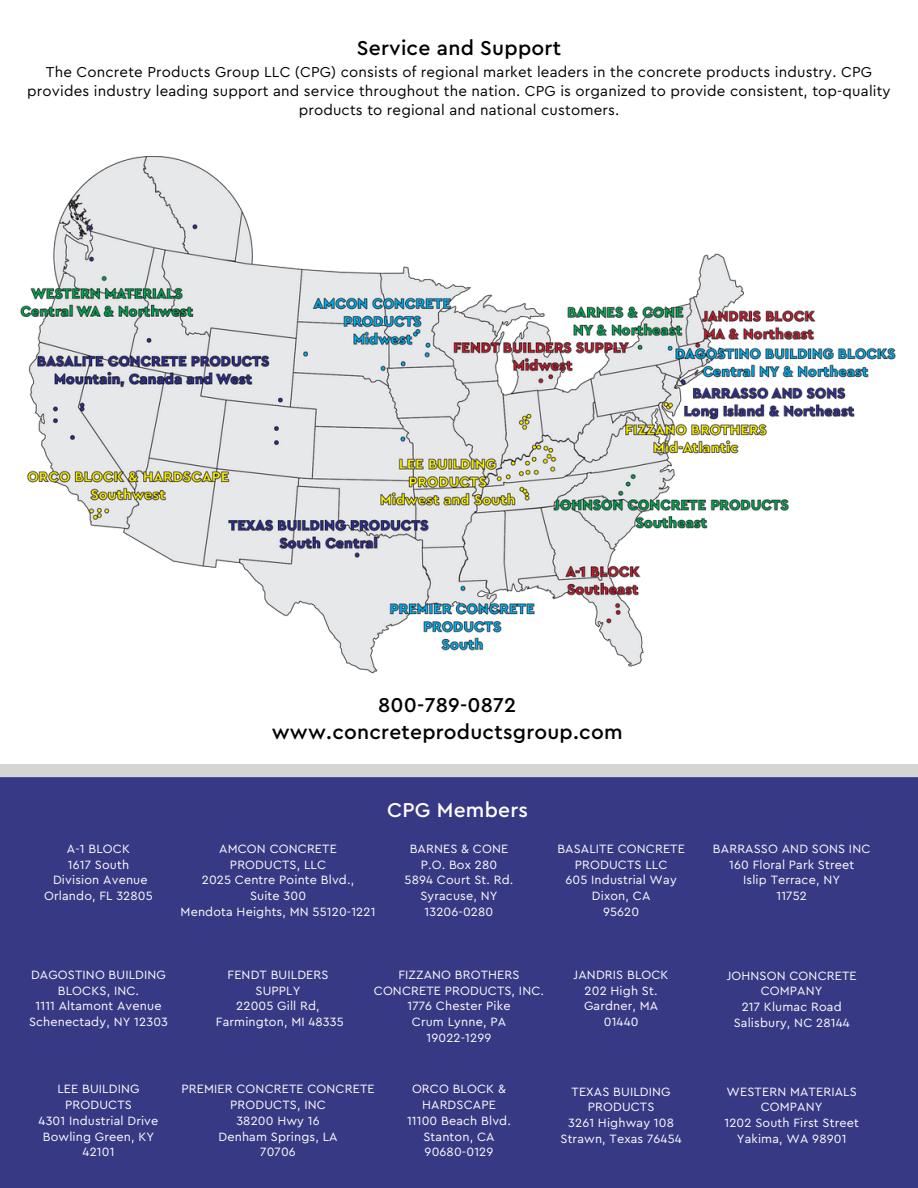
<style>
.page{position:relative;width:918px;height:1188px;background:#fff}
.page>*{position:absolute;margin:0;border:0;box-sizing:border-box;transform-origin:0 0}
.t1{font:500 21px/27px "Cera Pro";letter-spacing:.01em;color:#000;text-align:center}
.t2{font:500 21px "Cera Pro";letter-spacing:.01em;color:#fff}
.t3{font:15px/19.2px "Cera Pro";letter-spacing:.01em;color:#000;text-align:center}
.t4{font:12.6px/15.8px "Cera Pro";letter-spacing:.01em;color:#fff;text-align:center}
</style>
<div class="page">
<img style="left:20px;top:157px;width:875px;height:517px">
<div style="left:0;top:765px;width:918px;height:423px;background:#383984"></div>
<h1 class="t1" style="left:357px;top:35px;width:206px">Service and Support</h1>
<h1 class="t3" style="left:27px;top:62px;width:865px">The Concrete Products Group LLC (CPG) consists of regional market leaders in the concrete products industry. CPG provides industry leading support and service throughout the nation. CPG is organized to provide consistent, top-quality products to regional and national customers.</h1>
<p class="t1" style="left:272px;top:692px;width:352px">800-789-0872 www.concreteproductsgroup.com</p>
<p class="t4" style="left:67px;top:841px;width:65px">A-1 BLOCK</p>
<p class="t4" style="left:68px;top:857px;width:63px">1617 South</p>
<p class="t4" style="left:53px;top:873px;width:96px">Division Avenue</p>
<p class="t4" style="left:44px;top:888px;width:110px">Orlando, FL 32805</p>
<h1 class="t4" style="left:219px;top:841px;width:119px">AMCON CONCRETE</h1>
<p class="t4" style="left:230px;top:857px;width:98px">PRODUCTS, LLC</p>
<p class="t4" style="left:202px;top:873px;width:154px">2025 Centre Pointe Blvd.,</p>
<p class="t4" style="left:250px;top:888px;width:58px">Suite 300</p>
<p class="t4" style="left:181px;top:904px;width:196px">Mendota Heights, MN 55120-1221</p>
<p class="t2" style="left:387px;top:800px;width:142px">CPG Members</p>
<p class="t4" style="left:410px;top:841px;width:100px">BARNES &amp; CONE</p>
<p class="t4" style="left:421px;top:857px;width:78px">P.O. Box 280</p>
<p class="t4" style="left:405px;top:873px;width:110px">5894 Court St. Rd.</p>
<p class="t4" style="left:420px;top:888px;width:79px">Syracuse, NY</p>
<p class="t4" style="left:425px;top:904px;width:70px">13206-0280</p>
<p class="t4" style="left:557px;top:841px;width:129px">BASALITE CONCRETE</p>
<p class="t4" style="left:575px;top:857px;width:94px">PRODUCTS LLC</p>
<p class="t4" style="left:565px;top:873px;width:113px">605 Industrial Way</p>
<p class="t4" style="left:592px;top:888px;width:60px">Dixon, CA</p>
<p class="t4" style="left:603px;top:904px;width:38px">95620</p>
<p class="t4" style="left:31px;top:967px;width:137px">DAGOSTINO BUILDING<br>BLOCKS, INC.</p>
<p class="t4" style="left:29px;top:999px;width:140px">1111 Altamont Avenue<br>Schenectady, NY 12303</p>
<p class="t4" style="left:228px;top:967px;width:102px">FENDT BUILDERS</p>
<p class="t4" style="left:256px;top:983px;width:46px">SUPPLY</p>
<p class="t4" style="left:236px;top:999px;width:85px">22005 Gill Rd,</p>
<p class="t4" style="left:216px;top:1014px;width:129px">Farmington, MI 48335</p>
<p class="t4" style="left:398px;top:967px;width:123px">FIZZANO BROTHERS</p>
<p class="t4" style="left:374px;top:983px;width:172px">CONCRETE PRODUCTS, INC.</p>
<p class="t4" style="left:407px;top:999px;width:105px">1776 Chester Pike</p>
<p class="t4" style="left:412px;top:1014px;width:96px">Crum Lynne, PA</p>
<p class="t4" style="left:427px;top:1030px;width:66px">19022-1299</p>
<p class="t4" style="left:57px;top:1082px;width:84px">LEE BUILDING</p>
<p class="t4" style="left:65px;top:1097px;width:68px">PRODUCTS</p>
<p class="t4" style="left:39px;top:1113px;width:121px">4301 Industrial Drive</p>
<p class="t4" style="left:43px;top:1129px;width:113px">Bowling Green, KY</p>
<p class="t4" style="left:83px;top:1145px;width:33px">42101</p>
<p class="t4" style="left:181px;top:1082px;width:195px">PREMIER CONCRETE CONCRETE<br>PRODUCTS, INC</p>
<p class="t4" style="left:236px;top:1113px;width:85px">38200 Hwy 16</p>
<p class="t4" style="left:219px;top:1129px;width:121px">Denham Springs, LA</p>
<p class="t4" style="left:260px;top:1145px;width:37px">70706</p>
<p class="t4" style="left:412px;top:1082px;width:95px">ORCO BLOCK &amp;</p>
<p class="t4" style="left:422px;top:1097px;width:75px">HARDSCAPE</p>
<p class="t4" style="left:407px;top:1113px;width:105px">11100 Beach Blvd.</p>
<p class="t4" style="left:423px;top:1129px;width:73px">Stanton, CA</p>
<p class="t4" style="left:425px;top:1145px;width:70px">90680-0129</p>
<p class="t4" style="left:574px;top:967px;width:97px">JANDRIS BLOCK</p>
<p class="t4" style="left:585px;top:983px;width:74px">202 High St.</p>
<p class="t4" style="left:584px;top:999px;width:76px">Gardner, MA</p>
<p class="t4" style="left:604px;top:1014px;width:36px">01440</p>
<p class="t4" style="left:572px;top:1084px;width:101px">TEXAS BUILDING</p>
<p class="t4" style="left:588px;top:1100px;width:68px">PRODUCTS</p>
<p class="t4" style="left:568px;top:1115px;width:107px">3261 Highway 108</p>
<p class="t4" style="left:561px;top:1131px;width:123px">Strawn, Texas 76454</p>
<p class="t4" style="left:713px;top:841px;width:159px">BARRASSO AND SONS INC</p>
<p class="t4" style="left:729px;top:857px;width:127px">160 Floral Park Street</p>
<p class="t4" style="left:743px;top:873px;width:99px">Islip Terrace, NY</p>
<p class="t4" style="left:776px;top:888px;width:32px">11752</p>
<p class="t4" style="left:727px;top:968px;width:131px">JOHNSON CONCRETE</p>
<p class="t4" style="left:761px;top:984px;width:63px">COMPANY</p>
<p class="t4" style="left:742px;top:999px;width:102px">217 Klumac Road</p>
<p class="t4" style="left:734px;top:1015px;width:117px">Salisbury, NC 28144</p>
<p class="t4" style="left:727px;top:1084px;width:132px">WESTERN MATERIALS</p>
<p class="t4" style="left:761px;top:1100px;width:63px">COMPANY</p>
<p class="t4" style="left:725px;top:1115px;width:136px">1202 South First Street</p>
<p class="t4" style="left:737px;top:1131px;width:111px">Yakima, WA 98901</p>
</div>
